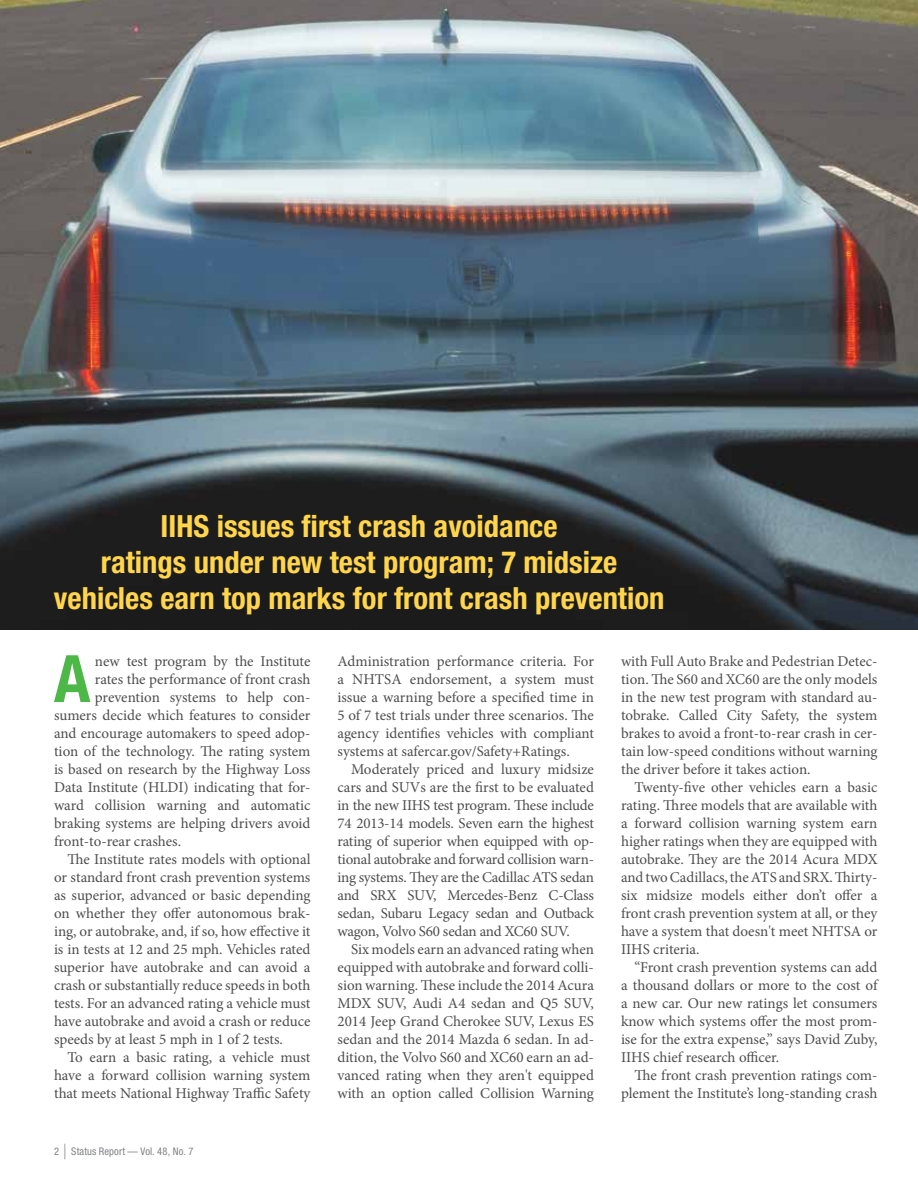
<style>
.page{position:relative;width:918px;height:1188px;background:#fff}
.page>*{position:absolute;margin:0;border:0;box-sizing:border-box;transform-origin:0 0}
.t1{font:700 condensed 65.4px "Helvetica Neue LT Pro";color:#4db748}
.t2{font:700 condensed 30.6px/36px "Helvetica Neue LT Pro";color:#ffd54c;text-align:center}
.t3{font:15px/18px "Minion Pro";letter-spacing:-.005em;color:#4d4d4f;text-align:justify}
.t4{font:condensed 10.5px "Helvetica Neue LT Pro";letter-spacing:.015em;color:#808285}
.s1{font-size:21px}
</style>
<div class="page">
<img style="left:0;top:0;width:918px;height:630px">
<h2 class="t2" style="left:54px;top:507px;width:612px">IIHS issues first crash avoidance<br>ratings under new test program; 7 midsize vehicles earn top marks for front crash prevention</h2>
<h1 class="t1" style="left:54px;top:639px;width:38px">A</h1>
<p class="t3" style="left:95px;top:652px;width:217px">new test program by the Institute</p>
<p class="t3" style="left:95px;top:670px;width:217px">rates the performance of front crash</p>
<p class="t3" style="left:95px;top:688px;width:217px">prevention systems to help con-</p>
<p class="t3" style="left:54px;top:706px;width:258px">sumers decide which features to consider</p>
<p class="t3" style="left:54px;top:724px;width:258px">and encourage automakers to speed adop-</p>
<p class="t3" style="left:54px;top:742px;width:258px">tion of the technology. The rating system</p>
<p class="t3" style="left:54px;top:760px;width:258px">is based on research by the Highway Loss</p>
<p class="t3" style="left:54px;top:778px;width:258px">Data Institute (HLDI) indicating that for-</p>
<p class="t3" style="left:54px;top:796px;width:258px">ward collision warning and automatic</p>
<p class="t3" style="left:54px;top:814px;width:258px">braking systems are helping drivers avoid</p>
<p class="t3" style="left:54px;top:832px;width:129px">front-to-rear crashes.</p>
<p class="t3" style="left:68px;top:850px;width:245px">The Institute rates models with optional</p>
<p class="t3" style="left:54px;top:868px;width:258px">or standard front crash prevention systems</p>
<p class="t3" style="left:54px;top:886px;width:258px">as superior, advanced or basic depending</p>
<p class="t3" style="left:54px;top:904px;width:258px">on whether they offer autonomous brak-</p>
<p class="t3" style="left:54px;top:922px;width:258px">ing, or autobrake, and, if so, how effective it</p>
<p class="t3" style="left:54px;top:940px;width:258px">is in tests at 12 and 25 mph. Vehicles rated</p>
<p class="t3" style="left:54px;top:958px;width:258px">superior have autobrake and can avoid a</p>
<p class="t3" style="left:54px;top:976px;width:258px">crash or substantially reduce speeds in both</p>
<p class="t3" style="left:54px;top:994px;width:258px">tests. For an advanced rating a vehicle must</p>
<p class="t3" style="left:54px;top:1012px;width:258px">have autobrake and avoid a crash or reduce</p>
<p class="t3" style="left:54px;top:1030px;width:230px">speeds by at least 5 mph in 1 of 2 tests.</p>
<p class="t3" style="left:68px;top:1048px;width:245px">To earn a basic rating, a vehicle must</p>
<p class="t3" style="left:54px;top:1066px;width:258px">have a forward collision warning system</p>
<p class="t3" style="left:54px;top:1084px;width:258px">that meets National Highway Traffic Safety</p>
<p class="t4" style="left:54px;top:1145px;width:141px">2 <span class="s1">|</span> Status Report — Vol. 48, No. 7</p>
<p class="t3" style="left:338px;top:652px;width:258px">Administration performance criteria. For a NHTSA endorsement, a system must issue a warning before a specified time in 5 of 7 test trials under three scenarios. The agency identifies vehicles with compliant systems at safercar.gov/Safety+Ratings.</p>
<p class="t3" style="left:338px;top:760px;width:258px;text-indent:14px">Moderately priced and luxury midsize cars and SUVs are the first to be evaluated in the new IIHS test program. These include 74 2013-14 models. Seven earn the highest rating of superior when equipped with op&shy;tional autobrake and forward collision warn&shy;ing systems. They are the Cadillac ATS sedan and SRX SUV, Mercedes-Benz C-Class sedan, Subaru Legacy sedan and Outback wagon, Volvo S60 sedan and XC60 SUV.</p>
<p class="t3" style="left:338px;top:940px;width:258px;text-indent:14px">Six models earn an advanced rating when equipped with autobrake and forward colli&shy;sion warning. These include the 2014 Acura MDX SUV, Audi A4 sedan and Q5 SUV, 2014 Jeep Grand Cherokee SUV, Lexus ES sedan and the 2014 Mazda 6 sedan. In ad&shy;dition, the Volvo S60 and XC60 earn an ad&shy;vanced rating when they aren't equipped with an option called Collision Warning</p>
<p class="t3" style="left:621px;top:652px;width:258px">with Full Auto Brake and Pedestrian Detec&shy;tion. The S60 and XC60 are the only models in the new test program with standard au&shy;tobrake. Called City Safety, the system brakes to avoid a front-to-rear crash in cer&shy;tain low-speed conditions without warning the driver before it takes action.</p>
<p class="t3" style="left:621px;top:778px;width:258px;text-indent:14px">Twenty-five other vehicles earn a basic rating. Three models that are available with a forward collision warning system earn higher ratings when they are equipped with autobrake. They are the 2014 Acura MDX and two Cadillacs, the ATS and SRX. Thirty&shy;six midsize models either don’t offer a front crash prevention system at all, or they have a system that doesn't meet NHTSA or IIHS criteria.</p>
<p class="t3" style="left:621px;top:958px;width:258px;text-indent:14px">“Front crash prevention systems can add a thousand dollars or more to the cost of a new car. Our new ratings let consumers know which systems offer the most prom&shy;ise for the extra expense,” says David Zuby, IIHS chief research officer.</p>
<p class="t3" style="left:621px;top:1066px;width:258px;text-align:right">The front crash prevention ratings com&shy;plement the Institute’s long-standing crash</p>
</div>
